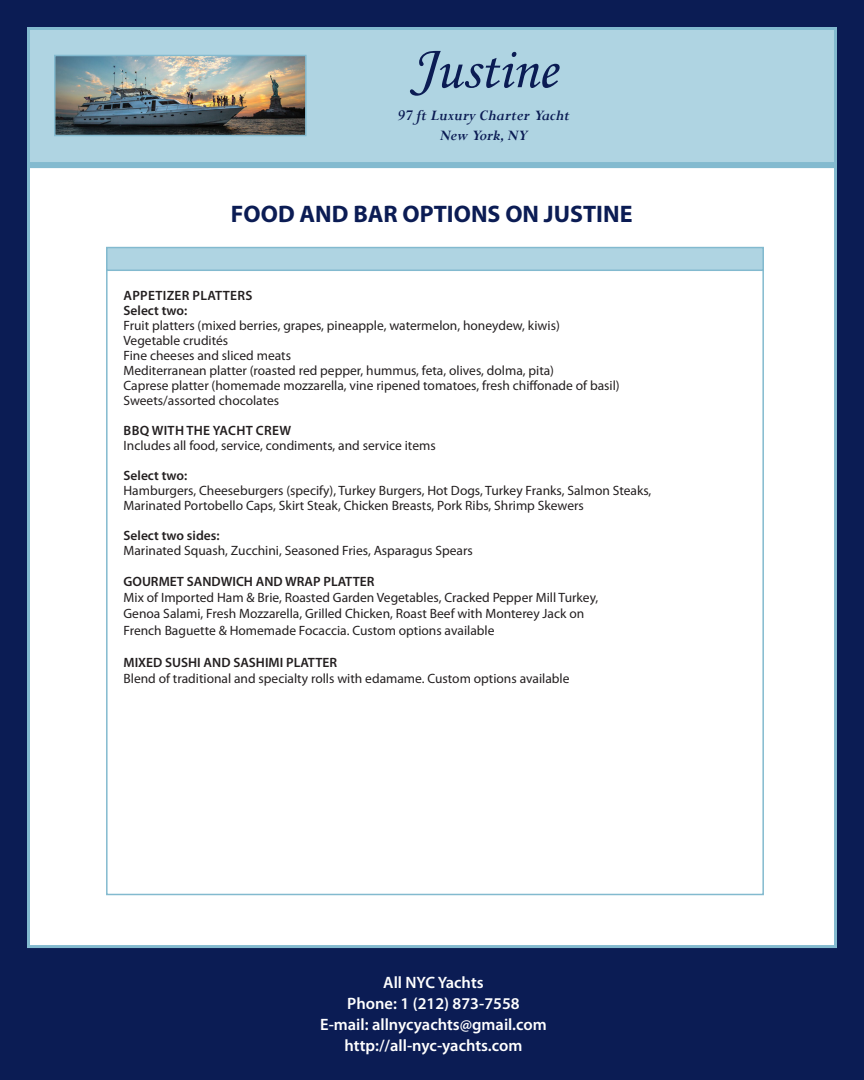
<style>
.page{position:relative;width:864px;height:1080px;background:#0b1c54}
.page>*{position:absolute;margin:0;border:0;box-sizing:border-box;transform-origin:0 0}
.t1{font:57px "Monotype Corsiva";color:#0b1c54}
.t2{font:700 24px "Myriad Pro";color:#0b1c54}
.t3{font:600 16.5px/21px "Myriad Pro";color:#fff;text-align:center}
.t4{font:italic 700 16.5px/19.5px "Perpetua";color:#0b1c54;text-align:center}
.t5{font:13.5px/15px "Myriad Pro";color:#231f20}
.t6{font:600 13.5px "Myriad Pro";color:#231f20}
.t7{font:600 13.5px "Myriad Pro";letter-spacing:.02em;color:#231f20}
.s1{font-size:63px}
</style>
<div class="page">
<div style="left:27px;top:27px;width:810px;height:524px;background:#afd4e2;border:3px solid #83bacf"></div>
<div style="left:27px;top:165px;width:810px;height:783px;background:#fff;border:3px solid #83bacf"></div>
<div style="left:27px;top:162px;width:810px;height:6px;background:#83bacf"></div>
<img style="left:57px;top:58px;width:247px;height:75px">
<div style="left:54px;top:55px;width:253px;height:81px;border:2px solid #83bacf"></div>
<div style="left:106px;top:247px;width:658px;height:648px;background:#fff;border:2px solid #83bacf"></div>
<div style="left:106px;top:247px;width:658px;height:24px;background:#afd4e2;border:2px solid #83bacf"></div>
<h1 class="t1" style="left:410px;top:35px;width:149px"><span class="s1">J</span>ustine</h1>
<p class="t4" style="left:397px;top:106px;width:174px">97 ft Luxury Charter Yacht<br>New York, NY</p>
<p class="t2" style="left:231px;top:198px;width:403px">FOOD AND BAR OPTIONS ON JUSTINE</p>
<p class="t7" style="left:124px;top:287px;width:130px">APPETIZER PLATTERS</p>
<p class="t6" style="left:124px;top:302px;width:65px">Select two:</p>
<p class="t5" style="left:124px;top:318px;width:438px">Fruit platters (mixed berries, grapes, pineapple, watermelon, honeydew, kiwis)</p>
<p class="t5" style="left:124px;top:333px;width:106px">Vegetable crudités</p>
<p class="t5" style="left:124px;top:348px;width:169px">Fine cheeses and sliced meats</p>
<p class="t5" style="left:124px;top:363px;width:432px">Mediterranean platter (roasted red pepper, hummus, feta, olives, dolma, pita)</p>
<p class="t5" style="left:124px;top:378px;width:498px">Caprese platter (homemade mozzarella, vine ripened tomatoes, fresh chiffonade of basil)</p>
<p class="t5" style="left:124px;top:393px;width:157px">Sweets/assorted chocolates</p>
<p class="t7" style="left:124px;top:422px;width:169px">BBQ WITH THE YACHT CREW</p>
<p class="t5" style="left:124px;top:438px;width:314px">Includes all food, service, condiments, and service items</p>
<p class="t6" style="left:124px;top:467px;width:65px">Select two:</p>
<p class="t5" style="left:124px;top:483px;width:529px">Hamburgers, Cheeseburgers (specify), Turkey Burgers, Hot Dogs, Turkey Franks, Salmon Steaks,<br>Marinated Portobello Caps, Skirt Steak, Chicken Breasts, Pork Ribs, Shrimp Skewers</p>
<p class="t6" style="left:124px;top:527px;width:98px">Select two sides:</p>
<p class="t5" style="left:124px;top:543px;width:351px">Marinated Squash, Zucchini, Seasoned Fries, Asparagus Spears</p>
<p class="t6" style="left:124px;top:573px;width:252px">GOURMET SANDWICH AND WRAP PLATTER</p>
<p class="t5" style="left:124px;top:590px;width:476px">Mix of Imported Ham &amp; Brie, Roasted Garden Vegetables, Cracked Pepper Mill Turkey,</p>
<p class="t5" style="left:124px;top:606px;width:462px">Genoa Salami, Fresh Mozzarella, Grilled Chicken, Roast Beef with Monterey Jack on</p>
<p class="t5" style="left:124px;top:622px;width:372px">French Baguette &amp; Homemade Focaccia. Custom options available</p>
<p class="t6" style="left:124px;top:654px;width:215px">MIXED SUSHI AND SASHIMI PLATTER</p>
<p class="t5" style="left:124px;top:671px;width:447px">Blend of traditional and specialty rolls with edamame. Custom options available</p>
<p class="t3" style="left:320px;top:972px;width:228px">All NYC Yachts<br>Phone: 1 (212) 873-7558<br>E-mail: allnycyachts@gmail.com http://all-nyc-yachts.com</p>
</div>
